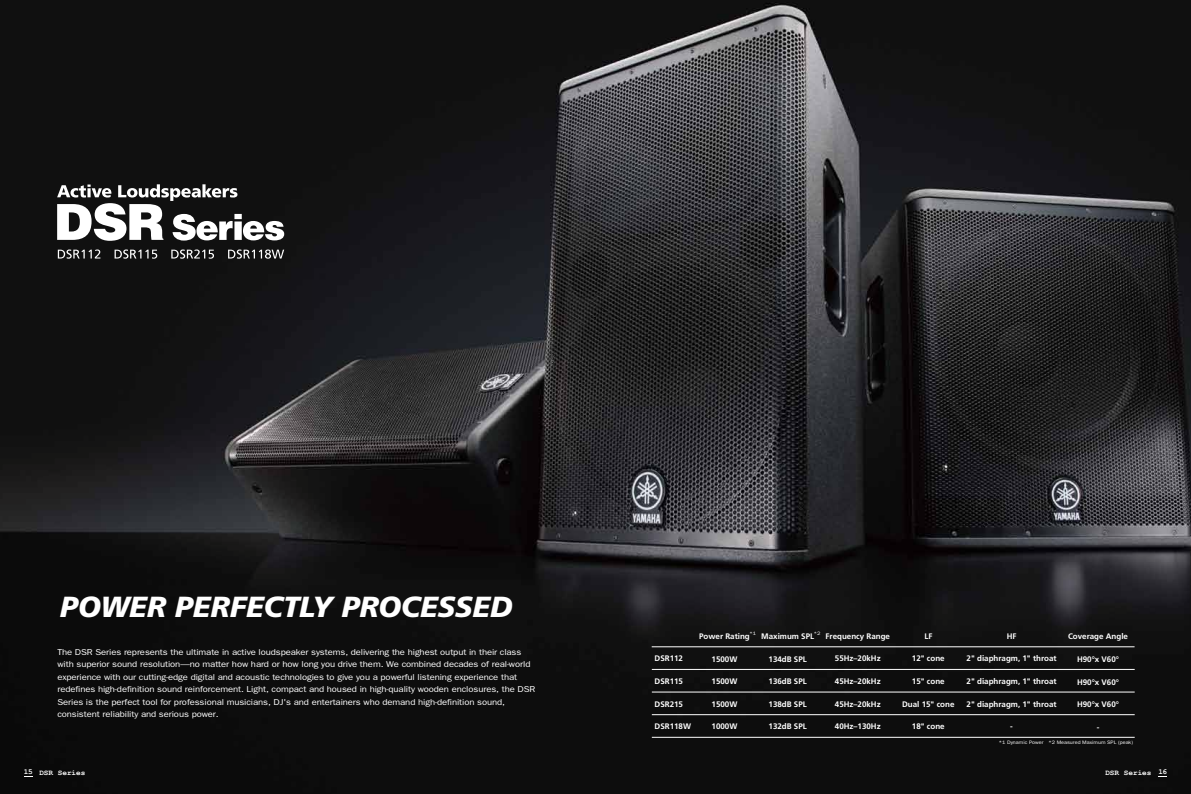
<style>
.page{position:relative;width:1191px;height:794px;background:#fff}
.page>*{position:absolute;margin:0;border:0;box-sizing:border-box;transform-origin:0 0}
.t1{font:italic 900 29.1px "Frutiger";letter-spacing:-.005em;color:#fff}
.t2{font:8.6px/12.5px "Franklin Gothic";letter-spacing:-.01em;color:#fff;scale:1.11 1}
.t3{font:700 8px "Frutiger";color:#fff}
.t4{font:700 7.7px "Courier New";letter-spacing:-.005em;color:#fff}
.t5{font:4.9px "Franklin Gothic";color:#fff;scale:1.11 1}
</style>
<div class="page">
<img style="left:0;top:0;width:1191px;height:794px">
<hr style="left:652px;top:737px;width:482px;height:1px;background:#fff">
<hr style="left:652px;top:714px;width:482px;height:1px;background:#fff">
<hr style="left:652px;top:692px;width:482px;height:1px;background:#fff">
<hr style="left:652px;top:669px;width:482px;height:1px;background:#fff">
<hr style="left:651px;top:646px;width:483px;height:1px;background:#fff">
<svg style="left:57px;top:184px;width:227px;height:57px"></svg>
<svg style="left:58px;top:249px;width:42px;height:10px"></svg>
<svg style="left:115px;top:249px;width:42px;height:10px"></svg>
<svg style="left:171px;top:249px;width:43px;height:10px"></svg>
<svg style="left:228px;top:249px;width:56px;height:10px"></svg>
<p class="t1" style="left:60px;top:589px;width:454px">POWER PERFECTLY PROCESSED</p>
<p class="t2" style="left:57px;top:645px;width:432px">The DSR Series represents the ultimate in active loudspeaker systems, delivering the highest output in their class with superior sound resolution—no matter how hard or how long you drive them. We combined decades of real-world experience with our cutting-edge digital and acoustic technologies to give you a powerful listening experience that redefines high-definition sound reinforcement. Light, compact and housed in high-quality wooden enclosures, the DSR Series is the perfect tool for professional musicians, DJ's and entertainers who demand high-definition sound, consistent reliability and serious power.</p>
<p class="t3" style="left:654px;top:654px;width:30px">DSR112</p>
<p class="t3" style="left:654px;top:676px;width:30px">DSR115</p>
<p class="t3" style="left:654px;top:699px;width:30px">DSR215</p>
<p class="t3" style="left:654px;top:722px;width:38px">DSR118W</p>
<p class="t5" style="left:749px;top:630px;width:7px">*1</p>
<p class="t5" style="left:813px;top:630px;width:7px">*2</p>
<p class="t3" style="left:761px;top:631px;width:54px">Maximum SPL</p>
<p class="t3" style="left:768px;top:654px;width:40px">134dB SPL</p>
<p class="t3" style="left:768px;top:676px;width:40px">136dB SPL</p>
<p class="t3" style="left:768px;top:699px;width:40px">138dB SPL</p>
<p class="t3" style="left:768px;top:722px;width:40px">132dB SPL</p>
<p class="t3" style="left:699px;top:631px;width:52px">Power Rating</p>
<p class="t3" style="left:711px;top:654px;width:27px">1500W</p>
<p class="t3" style="left:711px;top:676px;width:27px">1500W</p>
<p class="t3" style="left:711px;top:699px;width:27px">1500W</p>
<p class="t3" style="left:711px;top:722px;width:27px">1000W</p>
<p class="t3" style="left:825px;top:631px;width:66px">Frequency Range</p>
<p class="t3" style="left:835px;top:654px;width:47px">55Hz–20kHz</p>
<p class="t3" style="left:835px;top:676px;width:47px">45Hz–20kHz</p>
<p class="t3" style="left:835px;top:699px;width:47px">45Hz–20kHz</p>
<p class="t3" style="left:835px;top:722px;width:47px">40Hz–130Hz</p>
<p class="t3" style="left:924px;top:631px;width:9px">LF</p>
<p class="t3" style="left:912px;top:654px;width:34px">12" cone</p>
<p class="t3" style="left:912px;top:676px;width:34px">15" cone</p>
<p class="t3" style="left:902px;top:699px;width:54px">Dual 15" cone</p>
<p class="t3" style="left:912px;top:722px;width:34px">18" cone</p>
<p class="t3" style="left:1006px;top:631px;width:11px">HF</p>
<p class="t3" style="left:966px;top:654px;width:91px">2" diaphragm, 1" throat</p>
<p class="t3" style="left:966px;top:676px;width:91px">2" diaphragm, 1" throat</p>
<p class="t3" style="left:966px;top:699px;width:91px">2" diaphragm, 1" throat</p>
<p class="t3" style="left:1010px;top:722px;width:4px">-</p>
<p class="t3" style="left:1068px;top:632px;width:62px">Coverage Angle</p>
<p class="t3" style="left:1077px;top:654px;width:43px">H90°x V60°</p>
<p class="t3" style="left:1077px;top:677px;width:43px">H90°x V60°</p>
<p class="t3" style="left:1077px;top:700px;width:43px">H90°x V60°</p>
<p class="t3" style="left:1096px;top:722px;width:4px">-</p>
<p class="t5" style="left:998px;top:739px;width:122px">*1 Dynamic Power *2 Measured Maximum SPL (peak)</p>
<p class="t4" style="left:24px;top:768px;width:63px">15 DSR Series</p>
<p class="t4" style="left:1105px;top:768px;width:63px">DSR Series 16</p>
</div>
